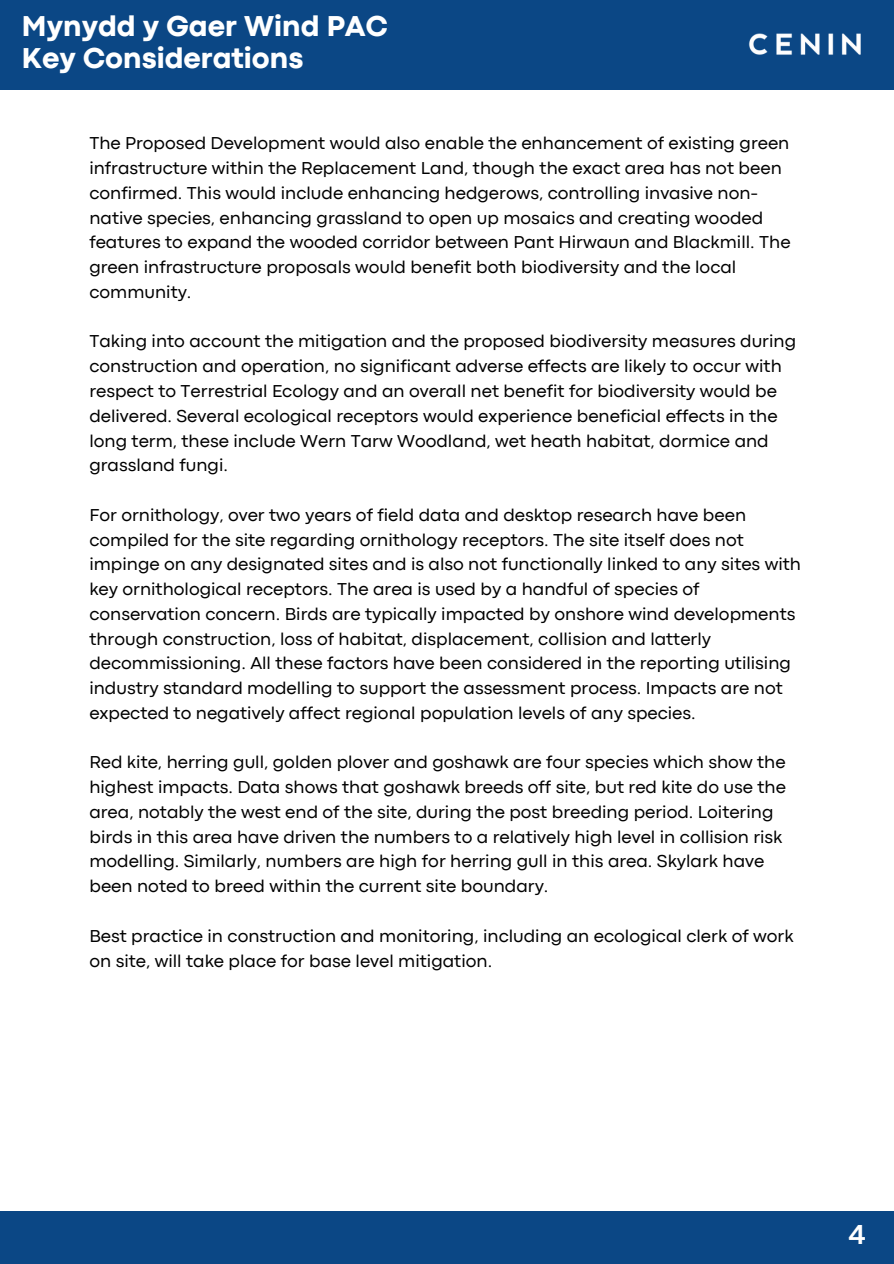
<style>
.page{position:relative;width:894px;height:1264px;background:#fff}
.page>*{position:absolute;margin:0;border:0;box-sizing:border-box;transform-origin:0 0}
.t1{font:800 30px/32.7px "Codec Pro";color:#fff}
.t2{font:700 28.5px "Codec Pro";color:#fff}
.t3{font:18px/24.8px "Codec Pro";color:#000}
</style>
<div class="page">
<div style="left:0;top:0;width:893px;height:89px;background:#0b4785"></div>
<img style="left:749px;top:33px;width:112px;height:22px">
<div style="left:0;top:1211px;width:893px;height:52px;background:#0b4785"></div>
<h1 class="t1" style="left:22px;top:12px;width:367px">Mynydd y Gaer Wind PAC<br>Key Considerations</h1>
<p class="t3" style="left:89px;top:132px;width:702px">The Proposed Development would also enable the enhancement of existing green infrastructure within the Replacement Land, though the exact area has not been confirmed. This would include enhancing hedgerows, controlling invasive non&shy;native species, enhancing grassland to open up mosaics and creating wooded features to expand the wooded corridor between Pant Hirwaun and Blackmill. The green infrastructure proposals would benefit both biodiversity and the local community.</p>
<p class="t3" style="left:89px;top:330px;width:708px">Taking into account the mitigation and the proposed biodiversity measures during construction and operation, no significant adverse effects are likely to occur with respect to Terrestrial Ecology and an overall net benefit for biodiversity would be delivered. Several ecological receptors would experience beneficial effects in the long term, these include Wern Tarw Woodland, wet heath habitat, dormice and grassland fungi.</p>
<p class="t3" style="left:89px;top:504px;width:713px">For ornithology, over two years of field data and desktop research have been compiled for the site regarding ornithology receptors. The site itself does not impinge on any designated sites and is also not functionally linked to any sites with key ornithological receptors. The area is used by a handful of species of conservation concern. Birds are typically impacted by onshore wind developments through construction, loss of habitat, displacement, collision and latterly decommissioning. All these factors have been considered in the reporting utilising industry standard modelling to support the assessment process. Impacts are not expected to negatively affect regional population levels of any species.</p>
<p class="t3" style="left:89px;top:751px;width:698px">Red kite, herring gull, golden plover and goshawk are four species which show the highest impacts. Data shows that goshawk breeds off site, but red kite do use the area, notably the west end of the site, during the post breeding period. Loitering birds in this area have driven the numbers to a relatively high level in collision risk modelling. Similarly, numbers are high for herring gull in this area. Skylark have been noted to breed within the current site boundary.</p>
<p class="t3" style="left:89px;top:924px;width:705px">Best practice in construction and monitoring, including an ecological clerk of work on site, will take place for base level mitigation.</p>
<p class="t2" style="left:848px;top:1223px;width:18px">4</p>
</div>
